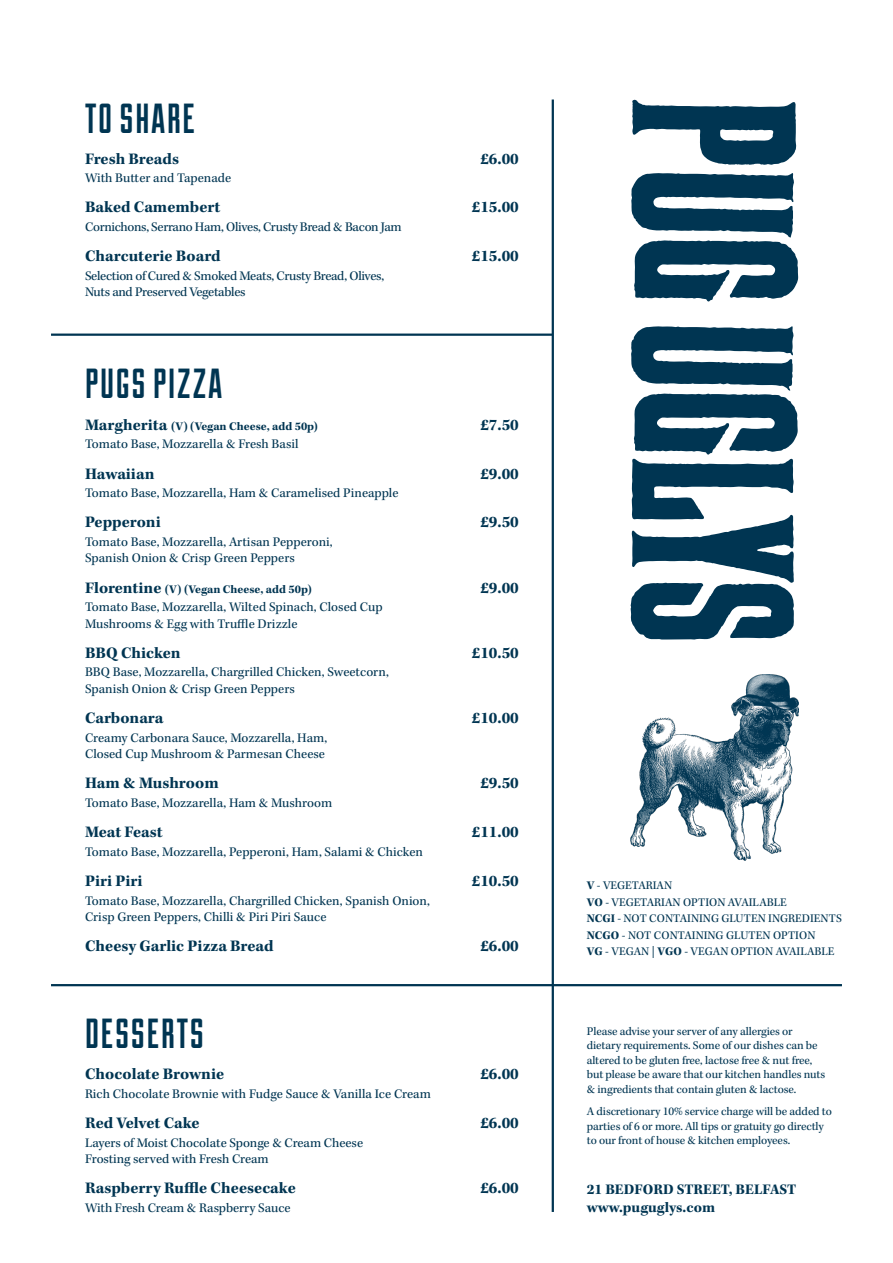
<style>
.page{position:relative;width:893px;height:1263px;background:#fff}
.page>*{position:absolute;margin:0;border:0;box-sizing:border-box;transform-origin:0 0}
.Section_Title_Duke{font:42px "Duke Fill";letter-spacing:.04em;color:#003552}
.Body_Copy_Title_Kepl{font:700 16.5px "Kepler Std";color:#003552}
.Body_Copy_Kepler{font:700 15px "Kepler Std";color:#003552}
.Body_Copy_Kepler-2{font:13.5px/16.5px "Kepler Std";color:#003552}
.Body_Copy_Kepler-3{font:13.5px/16.5px "Kepler Std";letter-spacing:-.025em;color:#003552}
.Body_Copy_Kepler-4{font:12px/14.4px "Kepler Std";letter-spacing:-.01em;color:#003552}
.Body_Copy_Title_Kepl-2{font:700 12px "Kepler Std";color:#003552}
.s1{font-size:16.5px}
.s2{font-weight:700}
</style>
<div class="page">
<hr style="left:51px;top:334px;width:502px;height:2px;background:#003552">
<svg style="left:632px;top:99px;width:165px;height:66px"></svg>
<svg style="left:631px;top:173px;width:167px;height:128px"></svg>
<svg style="left:631px;top:326px;width:167px;height:313px"></svg>
<img style="left:631px;top:674px;width:167px;height:187px">
<hr style="left:552px;top:99px;width:2px;height:1113px;background:#003552">
<hr style="left:51px;top:984px;width:791px;height:2px;background:#003552">
<p class="Section_Title_Duke" style="left:85px;top:94px;width:112px">TO SHARE</p>
<p class="Body_Copy_Title_Kepl" style="left:85px;top:149px;width:96px">Fresh Breads</p>
<p class="Body_Copy_Title_Kepl" style="left:480px;top:149px;width:40px">£6.00</p>
<p class="Body_Copy_Kepler-2" style="left:85px;top:170px;width:148px">With Butter and Tapenade</p>
<p class="Body_Copy_Title_Kepl" style="left:85px;top:198px;width:137px">Baked Camembert</p>
<p class="Body_Copy_Title_Kepl" style="left:472px;top:198px;width:48px">£15.00</p>
<p class="Body_Copy_Kepler-3" style="left:85px;top:219px;width:318px">Cornichons, Serrano Ham, Olives, Crusty Bread &amp; Bacon Jam</p>
<p class="Body_Copy_Title_Kepl" style="left:85px;top:247px;width:137px">Charcuterie Board</p>
<p class="Body_Copy_Title_Kepl" style="left:472px;top:247px;width:48px">£15.00</p>
<p class="Body_Copy_Kepler-3" style="left:85px;top:268px;width:301px">Selection of Cured &amp; Smoked Meats, Crusty Bread, Olives,<br>Nuts and Preserved Vegetables</p>
<p class="Section_Title_Duke" style="left:85px;top:359px;width:139px">PUGS PIZZA</p>
<p class="Body_Copy_Title_Kepl-2" style="left:85px;top:419px;width:234px"><span class="s1">Margherita</span> (V) (Vegan Cheese, add 50p)</p>
<p class="Body_Copy_Title_Kepl" style="left:480px;top:415px;width:40px">£7.50</p>
<p class="Body_Copy_Kepler-2" style="left:85px;top:436px;width:215px">Tomato Base, Mozzarella &amp; Fresh Basil</p>
<p class="Body_Copy_Title_Kepl" style="left:85px;top:464px;width:71px">Hawaiian</p>
<p class="Body_Copy_Title_Kepl" style="left:480px;top:464px;width:40px">£9.00</p>
<p class="Body_Copy_Kepler-2" style="left:85px;top:485px;width:315px">Tomato Base, Mozzarella, Ham &amp; Caramelised Pineapple</p>
<p class="Body_Copy_Title_Kepl" style="left:85px;top:513px;width:77px">Pepperoni</p>
<p class="Body_Copy_Title_Kepl" style="left:480px;top:513px;width:40px">£9.50</p>
<p class="Body_Copy_Kepler-2" style="left:85px;top:534px;width:249px">Tomato Base, Mozzarella, Artisan Pepperoni,<br>Spanish Onion &amp; Crisp Green Peppers</p>
<p class="Body_Copy_Title_Kepl-2" style="left:85px;top:582px;width:228px"><span class="s1">Florentine</span> (V) (Vegan Cheese, add 50p)</p>
<p class="Body_Copy_Title_Kepl" style="left:480px;top:578px;width:40px">£9.00</p>
<p class="Body_Copy_Kepler-2" style="left:85px;top:599px;width:299px">Tomato Base, Mozzarella, Wilted Spinach, Closed Cup<br>Mushrooms &amp; Egg with Truffle Drizzle</p>
<p class="Body_Copy_Title_Kepl" style="left:85px;top:643px;width:97px">BBQ Chicken</p>
<p class="Body_Copy_Title_Kepl" style="left:472px;top:643px;width:48px">£10.50</p>
<p class="Body_Copy_Kepler-2" style="left:85px;top:664px;width:305px">BBQ Base, Mozzarella, Chargrilled Chicken, Sweetcorn,<br>Spanish Onion &amp; Crisp Green Peppers</p>
<p class="Body_Copy_Title_Kepl" style="left:85px;top:708px;width:80px">Carbonara</p>
<p class="Body_Copy_Title_Kepl" style="left:472px;top:708px;width:48px">£10.00</p>
<p class="Body_Copy_Kepler-2" style="left:85px;top:730px;width:244px">Creamy Carbonara Sauce, Mozzarella, Ham,<br>Closed Cup Mushroom &amp; Parmesan Cheese</p>
<p class="Body_Copy_Title_Kepl" style="left:85px;top:774px;width:135px">Ham &amp; Mushroom</p>
<p class="Body_Copy_Title_Kepl" style="left:480px;top:774px;width:40px">£9.50</p>
<p class="Body_Copy_Kepler-2" style="left:85px;top:795px;width:249px">Tomato Base, Mozzarella, Ham &amp; Mushroom</p>
<p class="Body_Copy_Title_Kepl" style="left:85px;top:822px;width:79px">Meat Feast</p>
<p class="Body_Copy_Title_Kepl" style="left:472px;top:822px;width:48px">£11.00</p>
<p class="Body_Copy_Kepler-2" style="left:85px;top:844px;width:339px">Tomato Base, Mozzarella, Pepperoni, Ham, Salami &amp; Chicken</p>
<p class="Body_Copy_Title_Kepl" style="left:85px;top:871px;width:59px">Piri Piri</p>
<p class="Body_Copy_Title_Kepl" style="left:472px;top:871px;width:48px">£10.50</p>
<p class="Body_Copy_Kepler-2" style="left:85px;top:892px;width:346px">Tomato Base, Mozzarella, Chargrilled Chicken, Spanish Onion,<br>Crisp Green Peppers, Chilli &amp; Piri Piri Sauce</p>
<p class="Body_Copy_Title_Kepl" style="left:85px;top:937px;width:190px">Cheesy Garlic Pizza Bread</p>
<p class="Body_Copy_Title_Kepl" style="left:480px;top:937px;width:40px">£6.00</p>
<p class="Section_Title_Duke" style="left:85px;top:1009px;width:120px">DESSERTS</p>
<p class="Body_Copy_Title_Kepl" style="left:85px;top:1065px;width:141px">Chocolate Brownie</p>
<p class="Body_Copy_Title_Kepl" style="left:480px;top:1065px;width:40px">£6.00</p>
<p class="Body_Copy_Kepler-2" style="left:85px;top:1086px;width:347px">Rich Chocolate Brownie with Fudge Sauce &amp; Vanilla Ice Cream</p>
<p class="Body_Copy_Title_Kepl" style="left:85px;top:1113px;width:116px">Red Velvet Cake</p>
<p class="Body_Copy_Title_Kepl" style="left:480px;top:1113px;width:40px">£6.00</p>
<p class="Body_Copy_Kepler-2" style="left:85px;top:1135px;width:280px">Layers of Moist Chocolate Sponge &amp; Cream Cheese<br>Frosting served with Fresh Cream</p>
<p class="Body_Copy_Title_Kepl" style="left:85px;top:1179px;width:212px">Raspberry Ruffle Cheesecake</p>
<p class="Body_Copy_Title_Kepl" style="left:480px;top:1179px;width:40px">£6.00</p>
<p class="Body_Copy_Kepler-2" style="left:85px;top:1200px;width:207px">With Fresh Cream &amp; Raspberry Sauce</p>
<p class="Body_Copy_Kepler-4" style="left:587px;top:879px;width:87px"><span class="s2">V</span> - VEGETARIAN</p>
<p class="Body_Copy_Kepler-4" style="left:587px;top:895px;width:202px"><span class="s2">VO</span> - VEGETARIAN OPTION AVAILABLE</p>
<p class="Body_Copy_Kepler-4" style="left:587px;top:912px;width:257px"><span class="s2">NCGI</span> - NOT CONTAINING GLUTEN INGREDIENTS</p>
<p class="Body_Copy_Kepler-4" style="left:587px;top:928px;width:230px"><span class="s2">NCGO</span> - NOT CONTAINING GLUTEN OPTION</p>
<p class="Body_Copy_Kepler-4" style="left:587px;top:945px;width:249px"><span class="s2">VG</span> - VEGAN | <span class="s2">VGO</span> - VEGAN OPTION AVAILABLE</p>
<p class="Body_Copy_Kepler-4" style="left:587px;top:1024px;width:240px">Please advise your server of any allergies or dietary requirements. Some of our dishes can be altered to be gluten free, lactose free &amp; nut free, but please be aware that our kitchen handles nuts &amp; ingredients that contain gluten &amp; lactose.</p>
<p class="Body_Copy_Kepler-4" style="left:587px;top:1105px;width:247px">A discretionary 10% service charge will be added to parties of 6 or more. All tips or gratuity go directly to our front of house &amp; kitchen employees.</p>
<p class="Body_Copy_Kepler" style="left:587px;top:1181px;width:211px">21 BEDFORD STREET, BELFAST</p>
<p class="Body_Copy_Kepler" style="left:587px;top:1199px;width:130px">www.puguglys.com</p>
</div>
